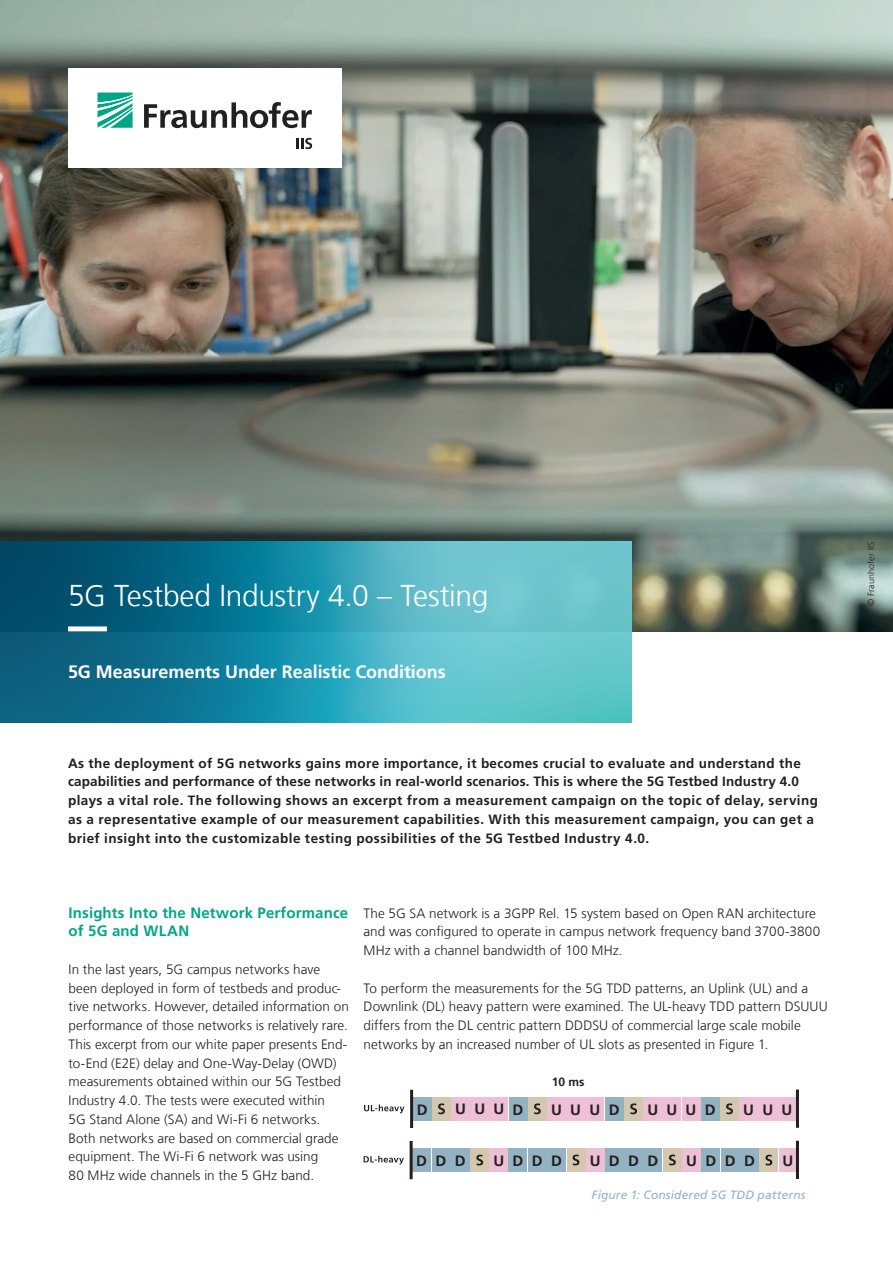
<style>
.page{position:relative;width:893px;height:1263px;background:#fff}
.page>*{position:absolute;margin:0;border:0;box-sizing:border-box;transform-origin:0 0}
.t1{font:300 30px "Frutiger LT Com";letter-spacing:-.01em;color:#fff}
.t2{font:700 18px "Frutiger LT Com";letter-spacing:-.005em;color:#fff}
.t3{font:700 15px/18.8px "Frutiger LT Com";letter-spacing:.01em;color:#00a786}
.t4{font:700 15px "Frutiger LT Com";letter-spacing:.555em;color:#231f20}
.t5{font:300 13.5px/18.8px "Frutiger LT Com";letter-spacing:.005em;color:#231f20}
.t6{font:700 13.5px/18.8px "Frutiger LT Com";letter-spacing:.03em;color:#231f20}
.t7{font:italic 12px "Frutiger LT Com";letter-spacing:.015em;color:#93b3c3}
.t8{font:700 12px "Frutiger LT Com";color:#231f20}
.t9{font:300 9px "Frutiger LT Com";letter-spacing:.015em;color:#231f20}
</style>
<div class="page">
<img style="left:0;top:0;width:893px;height:631px">
<svg style="left:0;top:541px;width:631px;height:181px;background:#3295a9"></svg>
<div style="left:68px;top:68px;width:273px;height:99px;background:#fff"></div>
<svg style="left:98px;top:93px;width:35px;height:35px"></svg>
<svg style="left:144px;top:102px;width:168px;height:26px"></svg>
<svg style="left:296px;top:138px;width:16px;height:11px"></svg>
<svg style="left:68px;top:626px;width:521px;height:5px;background:#409fb2"></svg>
<svg style="left:364px;top:1104px;width:40px;height:9px"></svg>
<div style="left:413px;top:1097px;width:18px;height:24px;background:#93b3c3"></div>
<div style="left:509px;top:1097px;width:18px;height:24px;background:#93b3c3"></div>
<div style="left:605px;top:1097px;width:18px;height:24px;background:#93b3c3"></div>
<div style="left:701px;top:1097px;width:18px;height:24px;background:#93b3c3"></div>
<div style="left:432px;top:1097px;width:18px;height:24px;background:#d3c8ae"></div>
<svg style="left:438px;top:1103px;width:7px;height:11px"></svg>
<div style="left:528px;top:1097px;width:18px;height:24px;background:#d3c8ae"></div>
<svg style="left:534px;top:1103px;width:7px;height:11px"></svg>
<div style="left:625px;top:1097px;width:18px;height:24px;background:#d3c8ae"></div>
<svg style="left:630px;top:1103px;width:7px;height:11px"></svg>
<div style="left:720px;top:1097px;width:18px;height:24px;background:#d3c8ae"></div>
<svg style="left:726px;top:1103px;width:7px;height:11px"></svg>
<div style="left:452px;top:1097px;width:18px;height:24px;background:#edc0d5"></div>
<div style="left:547px;top:1097px;width:19px;height:24px;background:#edc0d5"></div>
<div style="left:644px;top:1097px;width:18px;height:24px;background:#edc0d5"></div>
<div style="left:740px;top:1097px;width:18px;height:24px;background:#edc0d5"></div>
<div style="left:471px;top:1097px;width:18px;height:24px;background:#edc0d5"></div>
<div style="left:567px;top:1097px;width:18px;height:24px;background:#edc0d5"></div>
<div style="left:663px;top:1097px;width:18px;height:24px;background:#edc0d5"></div>
<div style="left:759px;top:1097px;width:18px;height:24px;background:#edc0d5"></div>
<div style="left:490px;top:1097px;width:18px;height:24px;background:#edc0d5"></div>
<div style="left:586px;top:1097px;width:18px;height:24px;background:#edc0d5"></div>
<div style="left:682px;top:1097px;width:18px;height:24px;background:#edc0d5"></div>
<div style="left:778px;top:1097px;width:18px;height:24px;background:#edc0d5"></div>
<hr style="left:410px;top:1090px;width:3px;height:38px;background:#231f20">
<hr style="left:796px;top:1089px;width:3px;height:39px;background:#231f20">
<svg style="left:364px;top:1156px;width:40px;height:8px"></svg>
<div style="left:471px;top:1148px;width:18px;height:24px;background:#d3c8ae"></div>
<svg style="left:476px;top:1155px;width:7px;height:10px"></svg>
<div style="left:567px;top:1148px;width:18px;height:24px;background:#d3c8ae"></div>
<svg style="left:573px;top:1154px;width:6px;height:11px"></svg>
<div style="left:663px;top:1148px;width:18px;height:24px;background:#d3c8ae"></div>
<svg style="left:669px;top:1154px;width:7px;height:11px"></svg>
<div style="left:760px;top:1148px;width:18px;height:24px;background:#d3c8ae"></div>
<svg style="left:765px;top:1155px;width:7px;height:10px"></svg>
<div style="left:413px;top:1148px;width:18px;height:24px;background:#93b3c3"></div>
<div style="left:509px;top:1148px;width:18px;height:24px;background:#93b3c3"></div>
<div style="left:605px;top:1148px;width:18px;height:24px;background:#93b3c3"></div>
<div style="left:702px;top:1148px;width:18px;height:24px;background:#93b3c3"></div>
<div style="left:432px;top:1148px;width:18px;height:24px;background:#93b3c3"></div>
<div style="left:528px;top:1148px;width:18px;height:24px;background:#93b3c3"></div>
<div style="left:625px;top:1148px;width:18px;height:24px;background:#93b3c3"></div>
<div style="left:721px;top:1148px;width:18px;height:24px;background:#93b3c3"></div>
<div style="left:451px;top:1148px;width:18px;height:24px;background:#93b3c3"></div>
<div style="left:548px;top:1148px;width:18px;height:24px;background:#93b3c3"></div>
<div style="left:644px;top:1148px;width:18px;height:24px;background:#93b3c3"></div>
<div style="left:740px;top:1148px;width:18px;height:24px;background:#93b3c3"></div>
<div style="left:490px;top:1148px;width:18px;height:24px;background:#edc0d5"></div>
<div style="left:586px;top:1148px;width:18px;height:24px;background:#edc0d5"></div>
<div style="left:682px;top:1148px;width:18px;height:24px;background:#edc0d5"></div>
<div style="left:779px;top:1148px;width:18px;height:24px;background:#edc0d5"></div>
<hr style="left:410px;top:1141px;width:3px;height:38px;background:#231f20">
<hr style="left:796px;top:1141px;width:3px;height:38px;background:#231f20">
<h1 class="t1" style="left:68px;top:579px;width:422px">5G Testbed Industry 4.0 – Testing</h1>
<h2 class="t2" style="left:68px;top:661px;width:379px">5G Measurements Under Realistic Conditions</h2>
<p class="t6" style="left:68px;top:754px;width:751px">As the deployment of 5G networks gains more importance, it becomes crucial to evaluate and understand the capabilities and performance of these networks in real-world scenarios. This is where the 5G Testbed Industry 4.0 plays a vital role. The following shows an excerpt from a measurement campaign on the topic of delay, serving as a representative example of our measurement capabilities. With this measurement campaign, you can get a brief insight into the customizable testing possibilities of the 5G Testbed Industry 4.0.</p>
<p class="t3" style="left:69px;top:903px;width:281px">Insights Into the Network Performance of 5G and WLAN</p>
<p class="t5" style="left:69px;top:960px;width:282px">In the last years, 5G campus networks have been deployed in form of testbeds and produc&shy;tive networks. However, detailed information on performance of those networks is relatively rare.<br>This excerpt from our white paper presents End&shy;to-End (E2E) delay and One-Way-Delay (OWD) measurements obtained within our 5G Testbed Industry 4.0. The tests were executed within<br>5G Stand Alone (SA) and Wi-Fi 6 networks.<br>Both networks are based on commercial grade equipment. The Wi-Fi 6 network was using<br>80 MHz wide channels in the 5 GHz band.</p>
<p class="t5" style="left:364px;top:904px;width:458px">The 5G SA network is a 3GPP Rel. 15 system based on Open RAN architecture and was configured to operate in campus network frequency band 3700-3800<br>MHz with a channel bandwidth of 100 MHz.</p>
<p class="t5" style="left:364px;top:979px;width:466px">To perform the measurements for the 5G TDD patterns, an Uplink (UL) and a Downlink (DL) heavy pattern were examined. The UL-heavy TDD pattern DSUUU differs from the DL centric pattern DDDSU of commercial large scale mobile networks by an increased number of UL slots as presented in Figure 1.</p>
<p class="t8" style="left:552px;top:1075px;width:34px">10 ms</p>
<p class="t4" style="left:417px;top:1100px;width:12px">D</p>
<p class="t4" style="left:455px;top:1100px;width:70px">UUUD</p>
<p class="t4" style="left:551px;top:1100px;width:70px">UUUD</p>
<p class="t4" style="left:647px;top:1100px;width:70px">UUUD</p>
<p class="t4" style="left:743px;top:1100px;width:51px">UUU</p>
<p class="t4" style="left:416px;top:1152px;width:51px">DDD</p>
<p class="t4" style="left:493px;top:1151px;width:70px">UDDD</p>
<p class="t4" style="left:590px;top:1151px;width:70px">UDDD</p>
<p class="t4" style="left:686px;top:1152px;width:70px">UDDD</p>
<p class="t4" style="left:783px;top:1151px;width:12px">U</p>
<p class="t7" style="left:592px;top:1188px;width:216px">Figure 1: Considered 5G TDD patterns</p>
<p class="t9" style="left:866px;top:606px;width:66px;rotate:-90deg">© Fraunhofer IIS</p>
</div>
